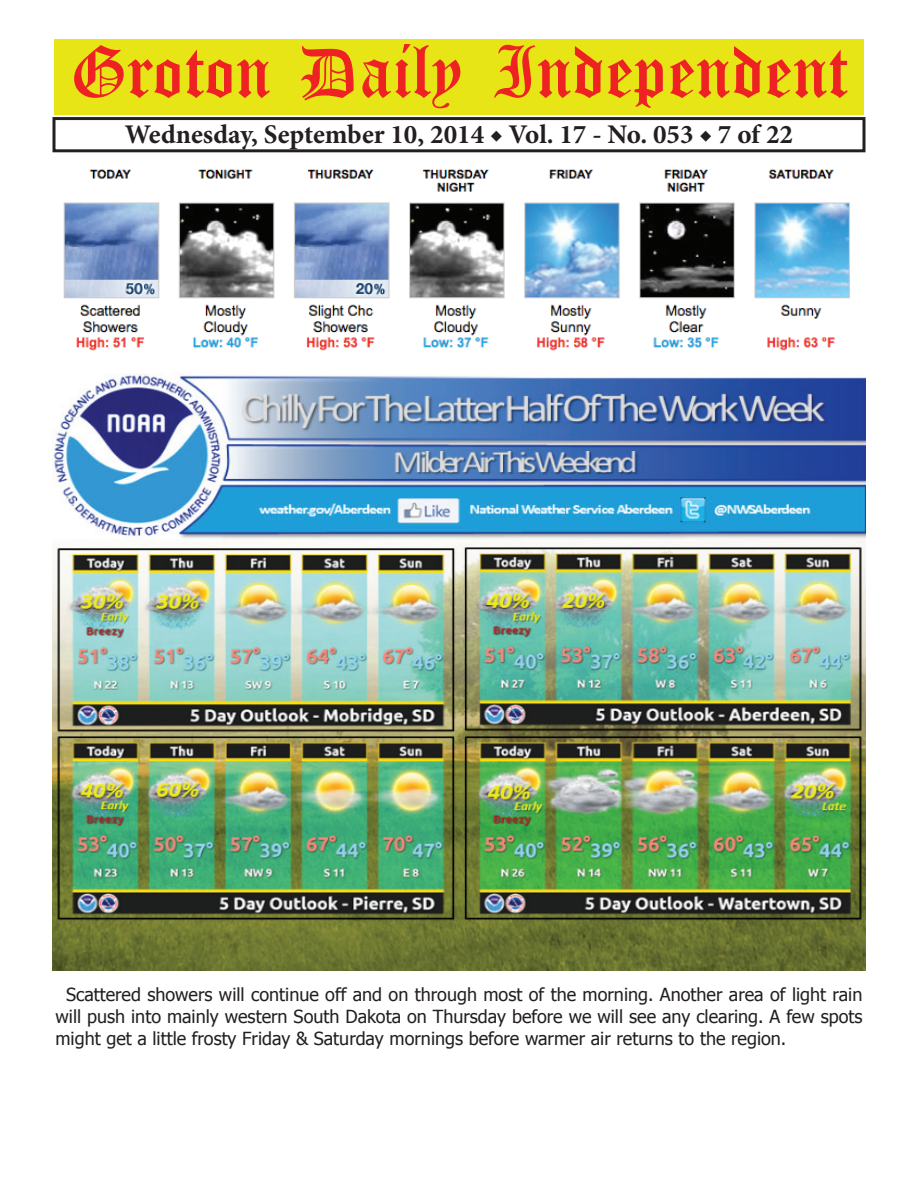
<style>
.page{position:relative;width:918px;height:1188px;background:#fff}
.page>*{position:absolute;margin:0;border:0;box-sizing:border-box;transform-origin:0 0}
.t1{font:54px "Old English Five";color:#ee2123}
.t2{font:700 27px "Minion Pro";color:#231f20}
.t3{font:18px/21.6px "Tahoma";color:#231f20;text-align:justify}
</style>
<div class="page">
<div style="left:52px;top:117px;width:814px;height:35px;border:3px solid #231f20"></div>
<div style="left:54px;top:40px;width:810px;height:75px;background:#e7e515"></div>
<img style="left:53px;top:374px;width:813px;height:597px">
<img style="left:63px;top:169px;width:787px;height:182px">
<h1 class="t1" style="left:70px;top:47px;width:779px">Groton Daily Independent</h1>
<h2 class="t2" style="left:125px;top:116px;width:670px">Wednesday, September 10, 2014 ◆ Vol. 17 - No. 053 ◆ 7 of 22</h2>
<p class="t3" style="left:56px;top:983px;width:808px;text-indent:10px">Scattered showers will continue off and on through most of the morning. Another area of light rain will push into mainly western South Dakota on Thursday before we will see any clearing. A few spots might get a little frosty Friday &amp; Saturday mornings before warmer air returns to the region.</p>
</div>
